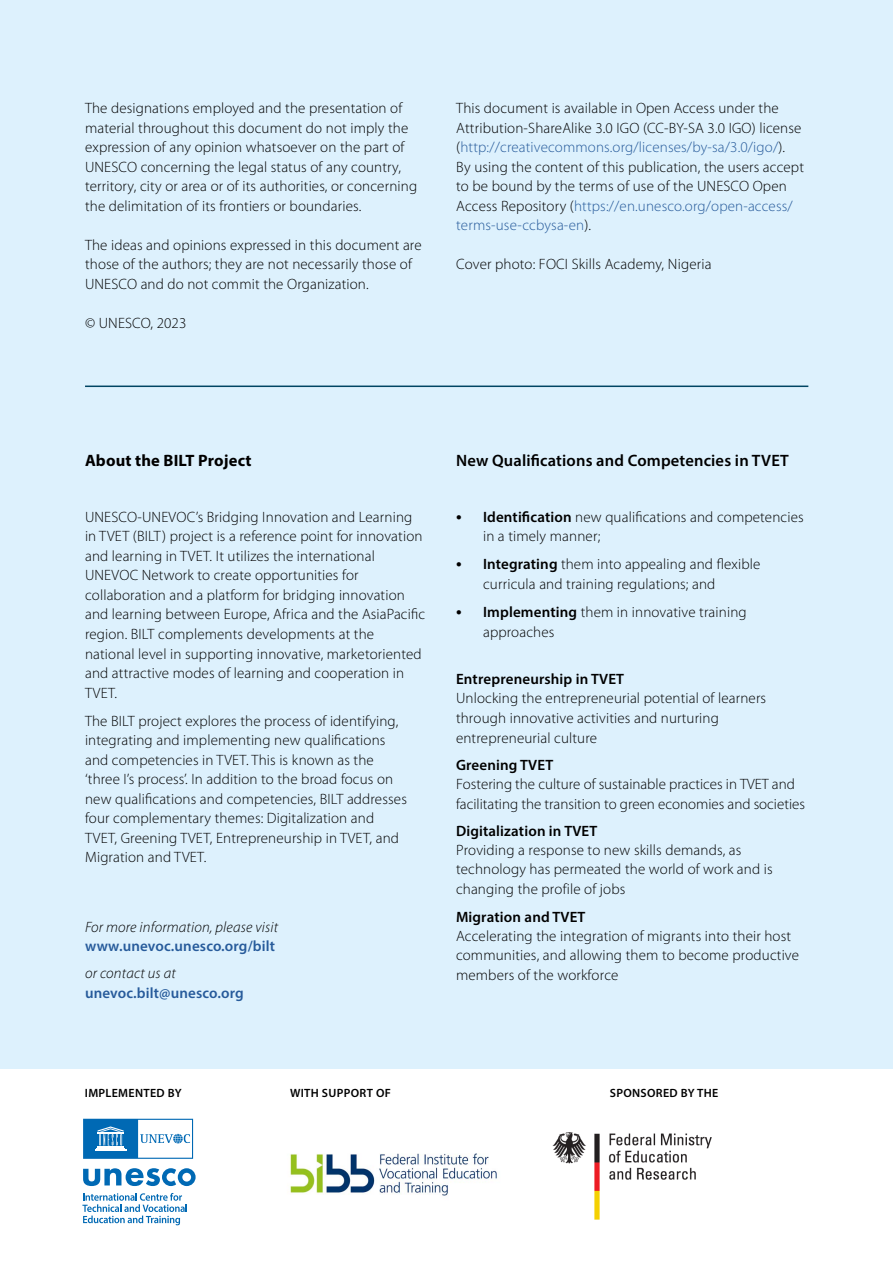
<style>
.page{position:relative;width:893px;height:1263px;background:#fff}
.page>*{position:absolute;margin:0;border:0;box-sizing:border-box;transform-origin:0 0}
.t1{font:600 16.5px "Myriad Pro";letter-spacing:.01em;color:#000}
.t2{font:700 16.5px "Myriad Pro";letter-spacing:.01em;color:#000}
.t3{font:300 15px/19.5px "Myriad Pro";letter-spacing:.01em;color:#000}
.t4{font:600 15px "Myriad Pro";letter-spacing:.01em;color:#000}
.t5{font:600 15px "Myriad Pro";letter-spacing:.01em;color:#275b9b}
.t6{font:italic 300 15px "Myriad Pro";letter-spacing:.01em;color:#000}
.t7{font:600 12px "Myriad Pro";letter-spacing:.025em;color:#000}
.s1{color:#275b9b}
.s2{font-weight:600;font-size:18px}
.s3{font-weight:600}
</style>
<div class="page">
<div style="left:0;top:0;width:893px;height:1068px;background:#ddf1fd"></div>
<hr style="left:85px;top:386px;width:723px;height:1px;background:#004563">
<svg style="left:83px;top:1168px;width:113px;height:18px"></svg>
<svg style="left:83px;top:1119px;width:110px;height:40px"></svg>
<svg style="left:82px;top:1193px;width:105px;height:32px"></svg>
<img style="left:290px;top:1153px;width:207px;height:43px">
<img style="left:552px;top:1132px;width:160px;height:88px">
<p class="t3" style="left:85px;top:98px;width:334px">The designations employed and the presentation of material throughout this document do not imply the expression of any opinion whatsoever on the part of UNESCO concerning the legal status of any country, territory, city or area or of its authorities, or concerning the delimitation of its frontiers or boundaries.</p>
<p class="t3" style="left:85px;top:235px;width:338px">The ideas and opinions expressed in this document are those of the authors; they are not necessarily those of<br>UNESCO and do not commit the Organization.</p>
<p class="t3" style="left:85px;top:313px;width:103px">© UNESCO, 2023</p>
<p class="t3" style="left:456px;top:98px;width:349px">This document is available in Open Access under the Attribution-ShareAlike 3.0 IGO (CC-BY-SA 3.0 IGO) license (<span class="s1">http://creativecommons.org/licenses/by-sa/3.0/igo/</span>).<br>By using the content of this publication, the users accept to be bound by the terms of use of the UNESCO Open Access Repository (<span class="s1">https://en.unesco.org/open-access/ terms-use-ccbysa-en</span>).</p>
<p class="t3" style="left:456px;top:254px;width:257px">Cover photo: FOCI Skills Academy, Nigeria</p>
<p class="t2" style="left:85px;top:450px;width:168px">About the BILT Project</p>
<p class="t3" style="left:85px;top:507px;width:342px">UNESCO-UNEVOC’s Bridging Innovation and Learning in TVET (BILT) project is a reference point for innovation and learning in TVET. It utilizes the international UNEVOC Network to create opportunities for collaboration and a platform for bridging innovation and learning between Europe, Africa and the AsiaPacific region. BILT complements developments at the national level in supporting innovative, marketoriented and attractive modes of learning and cooperation in TVET.</p>
<p class="t3" style="left:85px;top:711px;width:323px">The BILT project explores the process of identifying, integrating and implementing new qualifications and competencies in TVET. This is known as the ‘three I’s process’. In addition to the broad focus on new qualifications and competencies, BILT addresses four complementary themes: Digitalization and TVET, Greening TVET, Entrepreneurship in TVET, and Migration and TVET.</p>
<p class="t6" style="left:85px;top:918px;width:195px">For more information, please visit</p>
<p class="t5" style="left:85px;top:937px;width:191px">www.unevoc.unesco.org/bilt</p>
<p class="t6" style="left:85px;top:964px;width:92px">or contact us at</p>
<p class="t5" style="left:85px;top:983px;width:160px">unevoc.bilt@unesco.org</p>
<p class="t1" style="left:456px;top:450px;width:334px">New Qualifications and Competencies in TVET</p>
<p class="t3" style="left:483px;top:507px;width:322px;text-indent:-27px"><span class="s2">•</span> <span class="s3">Identification</span> new qualifications and competencies in a timely manner;</p>
<p class="t3" style="left:483px;top:555px;width:279px;text-indent:-27px"><span class="s2">•</span> <span class="s3">Integrating</span> them into appealing and flexible curricula and training regulations; and</p>
<p class="t3" style="left:483px;top:602px;width:265px;text-indent:-27px"><span class="s2">•</span> <span class="s3">Implementing</span> them in innovative training approaches</p>
<p class="t4" style="left:456px;top:669px;width:170px">Entrepreneurship in TVET</p>
<p class="t3" style="left:456px;top:688px;width:312px">Unlocking the entrepreneurial potential of learners through innovative activities and nurturing entrepreneurial culture</p>
<p class="t4" style="left:456px;top:755px;width:99px">Greening TVET</p>
<p class="t3" style="left:456px;top:774px;width:350px">Fostering the culture of sustainable practices in TVET and facilitating the transition to green economies and societies</p>
<p class="t4" style="left:456px;top:821px;width:143px">Digitalization in TVET</p>
<p class="t3" style="left:456px;top:840px;width:318px">Providing a response to new skills demands, as technology has permeated the world of work and is changing the profile of jobs</p>
<p class="t4" style="left:456px;top:907px;width:131px">Migration and TVET</p>
<p class="t3" style="left:456px;top:926px;width:345px">Accelerating the integration of migrants into their host communities, and allowing them to become productive members of the workforce</p>
<p class="t7" style="left:85px;top:1085px;width:98px">IMPLEMENTED BY</p>
<p class="t7" style="left:290px;top:1085px;width:102px">WITH SUPPORT OF</p>
<p class="t7" style="left:610px;top:1085px;width:110px">SPONSORED BY THE</p>
</div>
